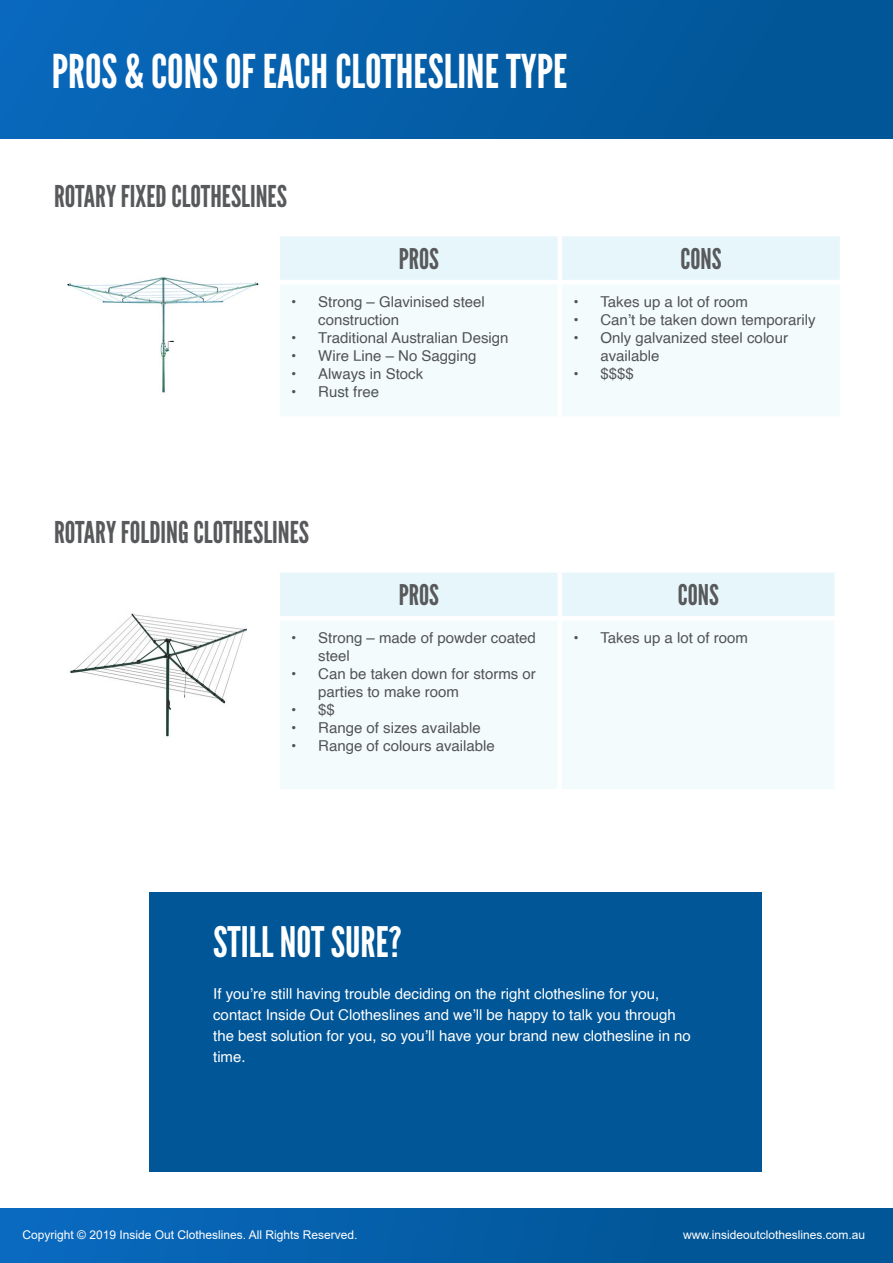
<style>
.page{position:relative;width:893px;height:1263px;background:#fff}
.page>*{position:absolute;margin:0;border:0;box-sizing:border-box;transform-origin:0 0}
.t1{font:46.5px "League Gothic";color:#fff}
.t2{font:42px "League Gothic";color:#fff}
.t3{font:30px "League Gothic";color:#58595b}
.t4{font:28.5px "League Gothic";color:#58595b}
.t5{font:15px/18px "Helvetica";color:#525353}
.t6{font:15px/21px "Helvetica";color:#fff}
.t7{font:12px "Arial";color:#fff}
</style>
<div class="page">
<div style="left:0;top:0;width:893px;height:138px;background:linear-gradient(to right,#0968bc,#005492)"></div>
<div style="left:0;top:1209px;width:893px;height:54px;background:linear-gradient(to right,#0a69be,#00528f)"></div>
<div style="left:280px;top:236px;width:560px;height:44px;background:#e7f6fb"></div>
<div style="left:280px;top:285px;width:560px;height:131px;background:#f3fbfd"></div>
<hr style="left:558px;top:236px;width:4px;height:44px;background:#fff">
<hr style="left:558px;top:284px;width:4px;height:132px;background:#fff">
<div style="left:280px;top:572px;width:554px;height:44px;background:#e7f6fb"></div>
<div style="left:280px;top:621px;width:554px;height:168px;background:#f3fbfd"></div>
<hr style="left:558px;top:572px;width:4px;height:44px;background:#fff">
<hr style="left:558px;top:620px;width:4px;height:169px;background:#fff">
<img style="left:67px;top:276px;width:192px;height:117px">
<img style="left:70px;top:613px;width:177px;height:125px">
<div style="left:149px;top:892px;width:612px;height:280px;background:#015697"></div>
<h1 class="t1" style="left:52px;top:44px;width:517px">PROS &amp; CONS OF EACH CLOTHESLINE TYPE</h1>
<h3 class="t3" style="left:54px;top:179px;width:235px">ROTARY FIXED CLOTHESLINES</h3>
<h3 class="t4" style="left:399px;top:241px;width:42px">PROS</h3>
<h3 class="t4" style="left:680px;top:241px;width:42px">CONS</h3>
<p class="t5" style="left:318px;top:293px;width:168px;text-indent:-27px">• Strong – Glavinised steel construction</p>
<p class="t5" style="left:291px;top:329px;width:219px">• Traditional Australian Design</p>
<p class="t5" style="left:291px;top:347px;width:187px">• Wire Line – No Sagging</p>
<p class="t5" style="left:291px;top:365px;width:134px">• Always in Stock</p>
<p class="t5" style="left:291px;top:383px;width:89px">• Rust free</p>
<p class="t5" style="left:573px;top:293px;width:176px">• Takes up a lot of room</p>
<p class="t5" style="left:573px;top:311px;width:244px">• Can’t be taken down temporarily</p>
<p class="t5" style="left:600px;top:329px;width:189px;text-indent:-27px">• Only galvanized steel colour available</p>
<p class="t5" style="left:573px;top:365px;width:62px">• $$$$</p>
<h3 class="t3" style="left:54px;top:515px;width:257px">ROTARY FOLDING CLOTHESLINES</h3>
<h3 class="t4" style="left:399px;top:578px;width:42px">PROS</h3>
<h3 class="t4" style="left:678px;top:578px;width:42px">CONS</h3>
<p class="t5" style="left:318px;top:629px;width:219px;text-indent:-27px">• Strong – made of powder coated steel</p>
<p class="t5" style="left:318px;top:665px;width:219px;text-indent:-27px">• Can be taken down for storms or parties to make room</p>
<p class="t5" style="left:291px;top:701px;width:45px">• $$</p>
<p class="t5" style="left:291px;top:719px;width:191px">• Range of sizes available</p>
<p class="t5" style="left:291px;top:737px;width:205px">• Range of colours available</p>
<p class="t5" style="left:573px;top:629px;width:176px">• Takes up a lot of room</p>
<h2 class="t2" style="left:213px;top:917px;width:190px">STILL NOT SURE?</h2>
<p class="t6" style="left:213px;top:984px;width:479px">If you’re still having trouble deciding on the right clothesline for you, contact Inside Out Clotheslines and we’ll be happy to talk you through the best solution for you, so you’ll have your brand new clothesline in no time.</p>
<p class="t7" style="left:22px;top:1226px;width:336px">Copyright © 2019 Inside Out Clotheslines. All Rights Reserved.</p>
<p class="t7" style="left:683px;top:1226px;width:184px">www.insideoutclotheslines.com.au</p>
</div>
